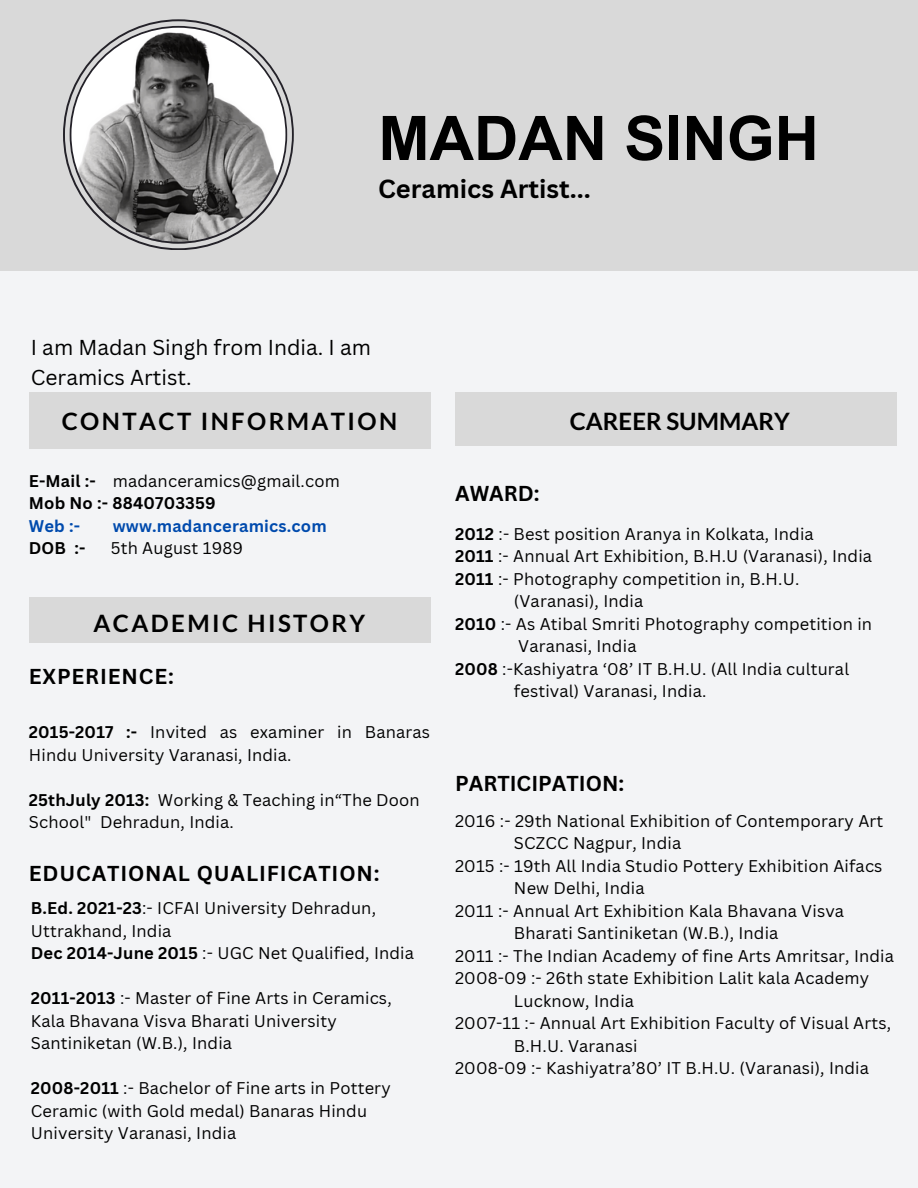
<style>
.page{position:relative;width:918px;height:1188px;background:#f3f4f6}
.page>*{position:absolute;margin:0;border:0;box-sizing:border-box;transform-origin:0 0}
.t1{font:700 61.5px "Arial MT Pro";color:#000}
.t2{font:700 25.5px "Canva Sans";color:#000}
.t3{font:700 24px "Lato";letter-spacing:.1em;color:#000}
.t4{font:700 24px "Lato";color:#000}
.t5{font:700 21px "Canva Sans";letter-spacing:.04em;color:#000}
.t6{font:21px/29.2px "Canva Sans";color:#000}
.t7{font:700 21px "Canva Sans";color:#000}
.t8{font:16.5px/22.5px "Canva Sans";letter-spacing:.01em;color:#000}
.t9{font:700 16.5px "Canva Sans";letter-spacing:.01em;color:#004aad}
.t10{font:700 16.5px "Canva Sans";letter-spacing:.01em;color:#000}
.s1{font-weight:700}
</style>
<div class="page">
<div style="left:0;top:0;width:918px;height:271px;background:#d9d9d9"></div>
<div style="left:29px;top:392px;width:402px;height:56px;background:#d9d9d9"></div>
<div style="left:29px;top:598px;width:401px;height:45px;background:#d9d9d9"></div>
<div style="left:455px;top:392px;width:441px;height:54px;background:#d9d9d9"></div>
<svg style="left:63px;top:19px;width:231px;height:231px"></svg>
<svg style="left:70px;top:26px;width:217px;height:218px"></svg>
<h4 class="t1" style="left:378px;top:115px;width:442px">MADAN SINGH</h4>
<p class="t2" style="left:378px;top:171px;width:214px">Ceramics Artist...</p>
<p class="t6" style="left:31px;top:333px;width:342px">I am Madan Singh from India. I am<br>Ceramics Artist.</p>
<p class="t3" style="left:62px;top:406px;width:337px">CONTACT INFORMATION</p>
<p class="t8" style="left:29px;top:469px;width:313px"><span class="s1">E-Mail :-</span> madanceramics@gmail.com</p>
<p class="t10" style="left:29px;top:492px;width:189px">Mob No :- 8840703359</p>
<h1 class="t9" style="left:29px;top:514px;width:53px">Web :-</h1>
<h1 class="t9" style="left:113px;top:514px;width:215px">www.madanceramics.com</h1>
<h3 class="t10" style="left:29px;top:537px;width:58px">DOB :-</h3>
<h3 class="t8" style="left:111px;top:537px;width:134px">5th August 1989</h3>
<h5 class="t3" style="left:94px;top:609px;width:273px">ACADEMIC HISTORY</h5>
<h2 class="t5" style="left:29px;top:661px;width:146px">EXPERIENCE:</h2>
<p class="t8" style="left:29px;top:721px;width:403px"><span class="s1">2015-2017 :-</span> Invited as examiner in Banaras<br>Hindu University Varanasi, India.</p>
<p class="t8" style="left:29px;top:788px;width:393px"><span class="s1">25thJuly 2013:</span> Working &amp; Teaching in“The Doon<br>School"</p>
<p class="t8" style="left:100px;top:811px;width:135px">Dehradun, India.</p>
<p class="t5" style="left:29px;top:858px;width:352px">EDUCATIONAL QUALIFICATION:</p>
<p class="t8" style="left:31px;top:896px;width:347px"><span class="s1">B.Ed. 2021-23</span>:- ICFAI University Dehradun,<br>Uttrakhand, India</p>
<p class="t8" style="left:31px;top:941px;width:385px"><span class="s1">Dec 2014-June 2015</span> :- UGC Net Qualified, India</p>
<p class="t8" style="left:31px;top:986px;width:362px"><span class="s1">2011-2013</span> :- Master of Fine Arts in Ceramics,<br>Kala Bhavana Visva Bharati University<br>Santiniketan (W.B.), India</p>
<p class="t8" style="left:31px;top:1076px;width:361px"><span class="s1">2008-2011</span> :- Bachelor of Fine arts in Pottery<br>Ceramic (with Gold medal) Banaras Hindu<br>University Varanasi, India</p>
<p class="t5" style="left:455px;top:479px;width:86px">AWARD:</p>
<p class="t4" style="left:570px;top:407px;width:222px">CAREER SUMMARY</p>
<p class="t8" style="left:455px;top:522px;width:360px"><span class="s1">2012</span> :- Best position Aranya in Kolkata, India</p>
<h4 class="t8" style="left:455px;top:545px;width:419px"><span class="s1">2011</span> :- Annual Art Exhibition, B.H.U (Varanasi), India</h4>
<p class="t8" style="left:455px;top:567px;width:346px"><span class="s1">2011</span> :- Photography competition in, B.H.U.</p>
<p class="t8" style="left:514px;top:590px;width:131px">(Varanasi), India</p>
<p class="t8" style="left:455px;top:612px;width:419px"><span class="s1">2010</span> :- As Atibal Smriti Photography competition in</p>
<p class="t8" style="left:518px;top:635px;width:120px">Varanasi, India</p>
<p class="t8" style="left:455px;top:657px;width:396px"><span class="s1">2008</span> :-Kashiyatra ‘08’ IT B.H.U. (All India cultural</p>
<h2 class="t8" style="left:514px;top:680px;width:194px">festival) Varanasi, India.</h2>
<p class="t7" style="left:455px;top:768px;width:171px">PARTICIPATION:</p>
<h4 class="t8" style="left:455px;top:809px;width:430px">2016 :- 29th National Exhibition of Contemporary Art</h4>
<p class="t8" style="left:514px;top:832px;width:169px">SCZCC Nagpur, India</p>
<p class="t8" style="left:455px;top:854px;width:429px">2015 :- 19th All India Studio Pottery Exhibition Aifacs</p>
<p class="t8" style="left:514px;top:877px;width:132px">New Delhi, India</p>
<p class="t8" style="left:455px;top:899px;width:391px">2011 :- Annual Art Exhibition Kala Bhavana Visva</p>
<p class="t8" style="left:514px;top:922px;width:266px">Bharati Santiniketan (W.B.), India</p>
<p class="t8" style="left:455px;top:944px;width:440px">2011 :- The Indian Academy of fine Arts Amritsar, India</p>
<p class="t8" style="left:455px;top:967px;width:416px">2008-09 :- 26th state Exhibition Lalit kala Academy</p>
<p class="t8" style="left:514px;top:989px;width:122px">Lucknow, India</p>
<h4 class="t8" style="left:455px;top:1012px;width:438px">2007-11 :- Annual Art Exhibition Faculty of Visual Arts,</h4>
<p class="t8" style="left:514px;top:1034px;width:125px">B.H.U. Varanasi</p>
<p class="t8" style="left:455px;top:1057px;width:415px">2008-09 :- Kashiyatra’80’ IT B.H.U. (Varanasi), India</p>
</div>
